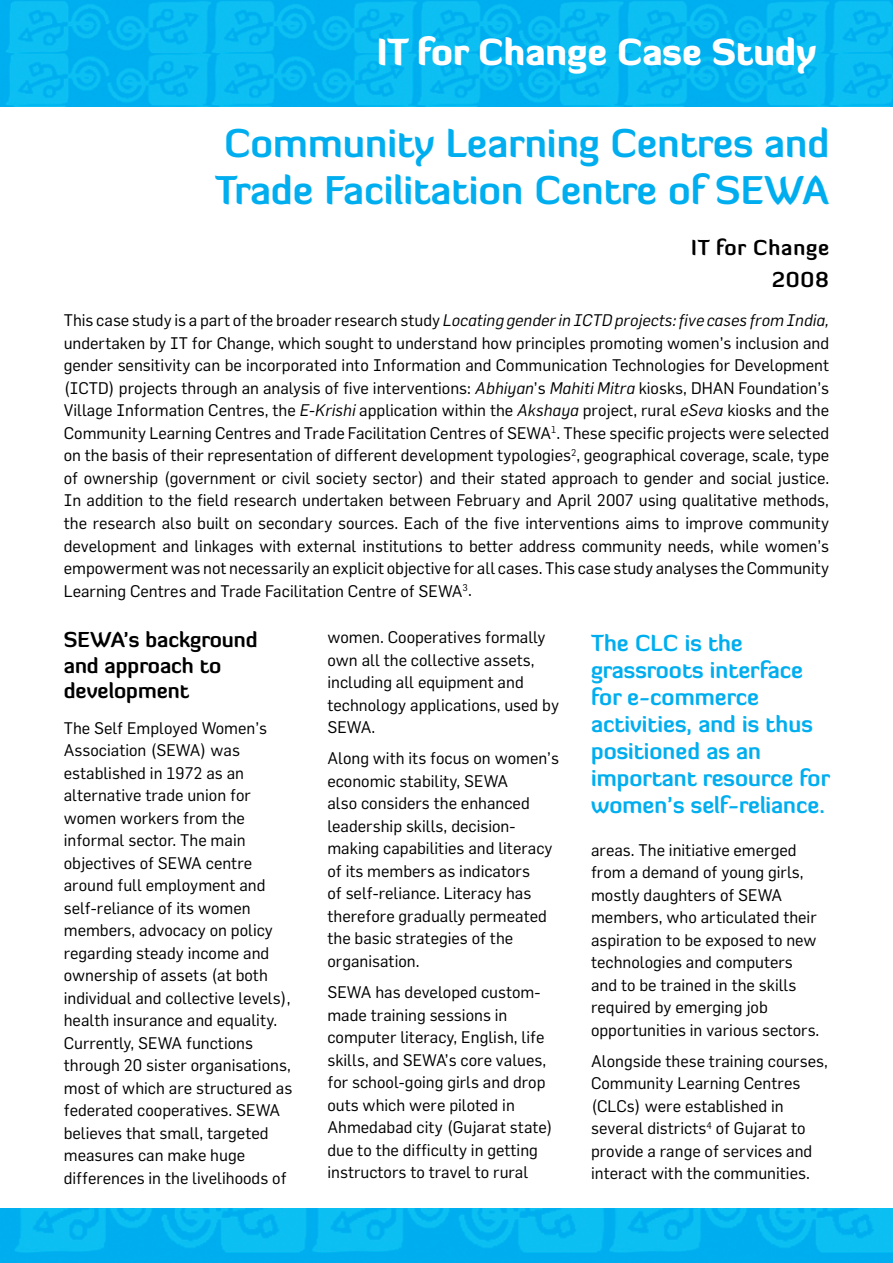
<style>
.page{position:relative;width:893px;height:1263px;background:#fff}
.page>*{position:absolute;margin:0;border:0;box-sizing:border-box;transform-origin:0 0}
.t1{font:700 39px/46.8px "Diavlo";color:#00aeef}
.t2{font:900 36px "Diavlo";color:#fff}
.t3{font:700 22.5px/27px "Diavlo";color:#00aeef}
.t4{font:700 21px/25.5px "Diavlo";color:#000}
.t5{font:700 21px/31.7px "Diavlo";letter-spacing:.04em;color:#000;text-align:right}
.t6{font:16.5px/22.5px "Flama";color:#000}
.s1{font-style:italic}
</style>
<div class="page">
<img style="left:621px;top:0;width:272px;height:106px">
<img style="left:0;top:0;width:621px;height:106px">
<img style="left:0;top:1208px;width:893px;height:55px">
<h2 class="t2" style="left:377px;top:29px;width:441px">IT for Change Case Study</h2>
<h1 class="t1" style="left:215px;top:119px;width:615px">Community Learning Centres and<br>Trade Facilitation Centre of SEWA</h1>
<p class="t5" style="left:691px;top:232px;width:140px">IT for Change<br>2008</p>
<p class="t6" style="left:64px;top:309px;width:767px;text-align:justify">This case study is a part of the broader research study <span class="s1">Locating gender in ICTD projects: five cases from India, </span>undertaken by IT for Change, which sought to understand how principles promoting women’s inclusion and gender sensitivity can be incorporated into Information and Communication Technologies for Development (ICTD) projects through an analysis of five interventions: <span class="s1">Abhiyan</span>’s <span class="s1">Mahiti Mitra</span> kiosks, DHAN Foundation’s Village Information Centres, the <span class="s1">E-Krishi</span> application within the <span class="s1">Akshaya</span> project, rural <span class="s1">eSeva</span> kiosks and the Community Learning Centres and Trade Facilitation Centres of SEWA<sup>1</sup>. These specific projects were selected on the basis of their representation of different development typologies<sup>2</sup>, geographical coverage, scale, type of ownership (government or civil society sector) and their stated approach to gender and social justice.<br>In addition to the field research undertaken between February and April 2007 using qualitative methods, the research also built on secondary sources. Each of the five interventions aims to improve community development and linkages with external institutions to better address community needs, while women’s empowerment was not necessarily an explicit objective for all cases. This case study analyses the Community Learning Centres and Trade Facilitation Centre of SEWA<sup>3</sup>.</p>
<p class="t4" style="left:64px;top:627px;width:195px">SEWA’s background and approach to development</p>
<p class="t6" style="left:64px;top:716px;width:230px">The Self Employed Women’s<br>Association (SEWA) was established in 1972 as an alternative trade union for women workers from the informal sector. The main objectives of SEWA centre around full employment and self-reliance of its women members, advocacy on policy regarding steady income and ownership of assets (at both individual and collective levels), health insurance and equality.<br>Currently, SEWA functions through 20 sister organisations, most of which are structured as federated cooperatives. SEWA believes that small, targeted measures can make huge differences in the livelihoods of</p>
<p class="t6" style="left:327px;top:626px;width:233px">women. Cooperatives formally own all the collective assets, including all equipment and technology applications, used by<br>SEWA.</p>
<p class="t6" style="left:327px;top:747px;width:233px">Along with its focus on women’s economic stability, SEWA<br>also considers the enhanced leadership skills, decision&shy;making capabilities and literacy of its members as indicators<br>of self-reliance. Literacy has therefore gradually permeated the basic strategies of the organisation.</p>
<p class="t6" style="left:327px;top:980px;width:227px">SEWA has developed custom&shy;made training sessions in computer literacy, English, life skills, and SEWA’s core values, for school-going girls and drop outs which were piloted in<br>Ahmedabad city (Gujarat state) due to the difficulty in getting instructors to travel to rural</p>
<h3 class="t3" style="left:591px;top:629px;width:241px">The CLC is the grassroots interface for e-commerce activities, and is thus positioned as an important resource for women’s self-reliance.</h3>
<p class="t6" style="left:591px;top:838px;width:230px">areas. The initiative emerged from a demand of young girls, mostly daughters of SEWA members, who articulated their aspiration to be exposed to new technologies and computers and to be trained in the skills required by emerging job opportunities in various sectors.</p>
<p class="t6" style="left:591px;top:1049px;width:238px">Alongside these training courses,<br>Community Learning Centres (CLCs) were established in several districts<sup>4</sup> of Gujarat to provide a range of services and interact with the communities.</p>
</div>
